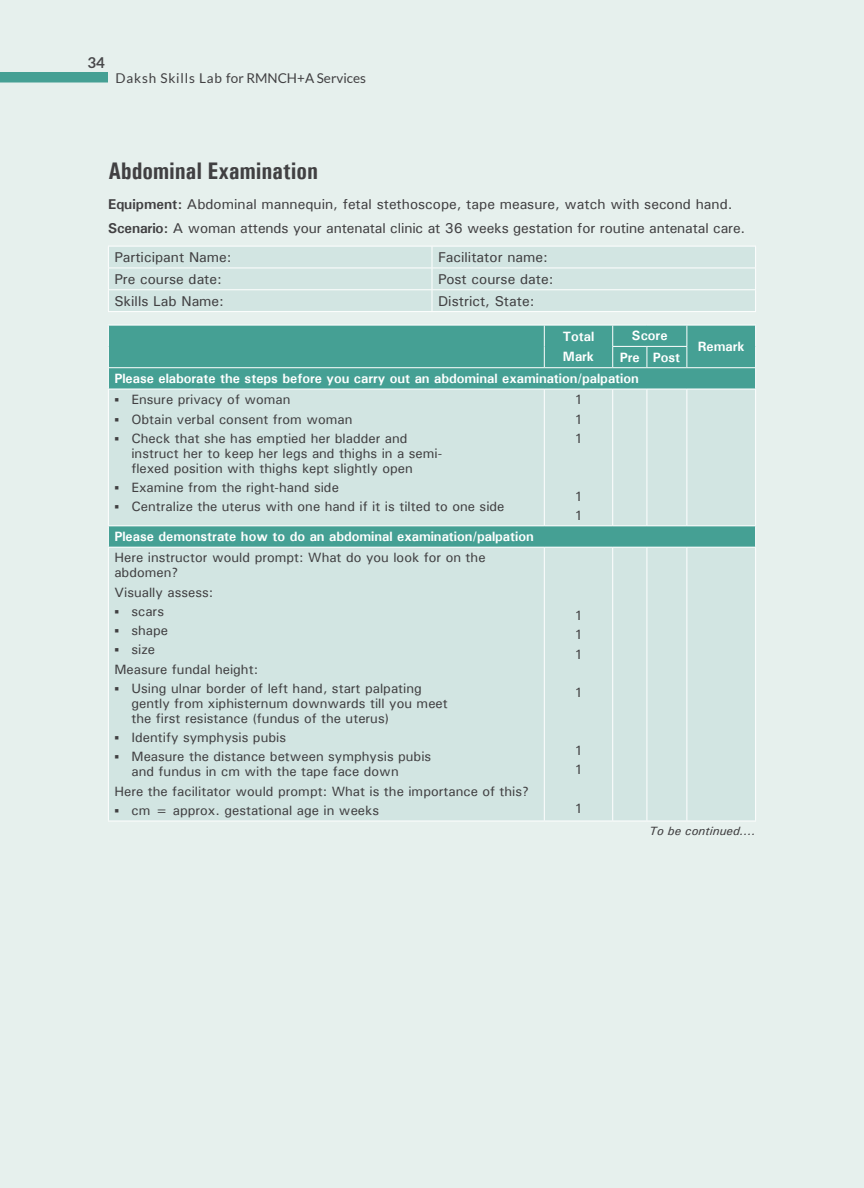
<style>
.page{position:relative;width:864px;height:1188px;background:#e6f0ed}
.page>*{position:absolute;margin:0;border:0;box-sizing:border-box;transform-origin:0 0}
.t1{font:700 condensed 24px "Univers";color:#414042}
.t2{font:700 15px "Lato";color:#48484a}
.t3{font:500 14.25px/23.9px "Univers";color:#414042}
.t4{font:500 13.5px/19.2px "Univers";color:#414042}
.t5{font:700 13.5px/19.2px "Univers";color:#fff}
.t6{font:13.5px "Lato";color:#414042}
.t7{font:italic 12px "Univers";color:#414042}
.s1{font-weight:700}
.s2{font-family:"Arimo";font-weight:400}
</style>
<div class="page">
<div style="left:109px;top:247px;width:646px;height:64px;background:#d2e5e2"></div>
<hr style="left:108px;top:246px;width:324px;height:1px;background:#fff">
<hr style="left:432px;top:246px;width:324px;height:1px;background:#fff">
<hr style="left:108px;top:268px;width:324px;height:1px;background:#fff">
<hr style="left:432px;top:268px;width:324px;height:1px;background:#fff">
<svg style="left:108px;top:247px;width:1px;height:64px"></svg>
<svg style="left:432px;top:246px;width:1px;height:65px"></svg>
<svg style="left:755px;top:247px;width:1px;height:64px"></svg>
<hr style="left:108px;top:289px;width:324px;height:1px;background:#fff">
<hr style="left:432px;top:289px;width:324px;height:1px;background:#fff">
<hr style="left:108px;top:311px;width:324px;height:1px;background:#fff">
<hr style="left:432px;top:311px;width:324px;height:1px;background:#fff">
<div style="left:109px;top:326px;width:646px;height:63px;background:#45a094"></div>
<div style="left:109px;top:390px;width:646px;height:430px;background:#d2e5e2"></div>
<hr style="left:108px;top:325px;width:436px;height:1px;background:#fff">
<hr style="left:544px;top:325px;width:69px;height:1px;background:#fff">
<hr style="left:613px;top:325px;width:34px;height:1px;background:#fff">
<hr style="left:647px;top:325px;width:40px;height:1px;background:#fff">
<svg style="left:544px;top:325px;width:1px;height:42px"></svg>
<hr style="left:687px;top:325px;width:69px;height:1px;background:#fff">
<svg style="left:612px;top:325px;width:1px;height:42px"></svg>
<svg style="left:647px;top:347px;width:1px;height:20px"></svg>
<svg style="left:687px;top:325px;width:1px;height:42px"></svg>
<hr style="left:108px;top:367px;width:436px;height:1px;background:#fff">
<hr style="left:544px;top:367px;width:69px;height:1px;background:#fff">
<hr style="left:687px;top:367px;width:69px;height:1px;background:#fff">
<hr style="left:108px;top:389px;width:436px;height:1px;background:#fff">
<hr style="left:108px;top:389px;width:1px;height:136px;background:#fff">
<hr style="left:612px;top:346px;width:35px;height:1px;background:#fff">
<hr style="left:647px;top:346px;width:40px;height:1px;background:#fff">
<hr style="left:613px;top:367px;width:34px;height:1px;background:#fff">
<hr style="left:647px;top:367px;width:40px;height:1px;background:#fff">
<hr style="left:544px;top:389px;width:69px;height:1px;background:#fff">
<hr style="left:544px;top:389px;width:1px;height:136px;background:#fff">
<hr style="left:613px;top:389px;width:34px;height:1px;background:#fff">
<hr style="left:647px;top:389px;width:40px;height:1px;background:#fff">
<hr style="left:612px;top:389px;width:1px;height:136px;background:#fff">
<hr style="left:647px;top:389px;width:1px;height:136px;background:#fff">
<hr style="left:687px;top:389px;width:69px;height:1px;background:#fff">
<hr style="left:687px;top:389px;width:1px;height:136px;background:#fff">
<hr style="left:755px;top:389px;width:1px;height:136px;background:#fff">
<hr style="left:108px;top:525px;width:436px;height:1px;background:#fff">
<hr style="left:108px;top:548px;width:1px;height:273px;background:#fff">
<hr style="left:544px;top:525px;width:69px;height:1px;background:#fff">
<hr style="left:613px;top:525px;width:34px;height:1px;background:#fff">
<hr style="left:647px;top:525px;width:40px;height:1px;background:#fff">
<hr style="left:544px;top:548px;width:1px;height:273px;background:#fff">
<hr style="left:687px;top:525px;width:69px;height:1px;background:#fff">
<hr style="left:612px;top:548px;width:1px;height:273px;background:#fff">
<hr style="left:647px;top:548px;width:1px;height:273px;background:#fff">
<hr style="left:687px;top:548px;width:1px;height:273px;background:#fff">
<hr style="left:755px;top:548px;width:1px;height:273px;background:#fff">
<hr style="left:108px;top:547px;width:436px;height:1px;background:#fff">
<hr style="left:108px;top:821px;width:436px;height:1px;background:#fff">
<hr style="left:544px;top:547px;width:69px;height:1px;background:#fff">
<hr style="left:613px;top:547px;width:34px;height:1px;background:#fff">
<hr style="left:647px;top:547px;width:40px;height:1px;background:#fff">
<hr style="left:544px;top:821px;width:69px;height:1px;background:#fff">
<hr style="left:613px;top:821px;width:34px;height:1px;background:#fff">
<hr style="left:647px;top:821px;width:40px;height:1px;background:#fff">
<hr style="left:687px;top:547px;width:69px;height:1px;background:#fff">
<hr style="left:687px;top:821px;width:69px;height:1px;background:#fff">
<div style="left:0;top:72px;width:108px;height:10px;background:#45a094"></div>
<p class="t2" style="left:87px;top:53px;width:19px">34</p>
<p class="t6" style="left:116px;top:70px;width:252px">Daksh Skills Lab for RMNCH+A Services</p>
<h1 class="t1" style="left:108px;top:156px;width:212px">Abdominal Examination</h1>
<p class="t3" style="left:108px;top:192px;width:639px"><span class="s1">Equipment:</span> Abdominal mannequin, fetal stethoscope, tape measure, watch with second hand.<br><span class="s1">Scenario:</span> A woman attends your antenatal clinic at 36 weeks gestation for routine antenatal care.</p>
<p class="t3" style="left:114px;top:245px;width:119px">Participant Name:</p>
<p class="t3" style="left:438px;top:245px;width:111px">Facilitator name:</p>
<p class="t3" style="left:114px;top:267px;width:109px">Pre course date:</p>
<p class="t3" style="left:438px;top:267px;width:117px">Post course date:</p>
<p class="t3" style="left:114px;top:288px;width:111px">Skills Lab Name:</p>
<p class="t3" style="left:438px;top:288px;width:98px">District, State:</p>
<p class="t5" style="left:563px;top:327px;width:33px">Total<br>Mark</p>
<p class="t5" style="left:632px;top:326px;width:37px">Score</p>
<p class="t5" style="left:698px;top:337px;width:48px">Remark</p>
<p class="t5" style="left:114px;top:346px;width:567px;line-height:21.3px;text-indent:505px">Pre Post<br>Please elaborate the steps before you carry out an abdominal examination/palpation</p>
<p class="t4" style="left:114px;top:390px;width:178px"><span class="s2">▪</span> Ensure privacy of woman</p>
<p class="t4" style="left:114px;top:409px;width:240px"><span class="s2">▪</span> Obtain verbal consent from woman</p>
<p class="t4" style="left:131px;top:430px;width:312px;line-height:15px;text-indent:-17px"><span class="s2">▪</span> Check that she has emptied her bladder and instruct her to keep her legs and thighs in a semi&shy;flexed position with thighs kept slightly open</p>
<p class="t4" style="left:114px;top:478px;width:226px"><span class="s2">▪</span> Examine from the right-hand side</p>
<p class="t4" style="left:114px;top:497px;width:392px"><span class="s2">▪</span> Centralize the uterus with one hand if it is tilted to one side</p>
<p class="t4" style="left:574px;top:390px;width:10px;text-align:justify">1<br>1<br>1</p>
<p class="t4" style="left:574px;top:486px;width:10px">1<br>1</p>
<p class="t5" style="left:114px;top:527px;width:421px">Please demonstrate how to do an abdominal examination/palpation</p>
<p class="t4" style="left:114px;top:550px;width:373px;line-height:15px">Here instructor would prompt: What do you look for on the abdomen?</p>
<p class="t4" style="left:114px;top:582px;width:100px">Visually assess:</p>
<p class="t4" style="left:114px;top:601px;width:51px"><span class="s2">▪</span> scars</p>
<p class="t4" style="left:114px;top:621px;width:55px"><span class="s2">▪</span> shape</p>
<p class="t4" style="left:114px;top:640px;width:145px"><span class="s2">▪</span> size<br>Measure fundal height:</p>
<p class="t4" style="left:131px;top:680px;width:318px;line-height:15px;text-indent:-17px"><span class="s2">▪</span> Using ulnar border of left hand, start palpating gently from xiphisternum downwards till you meet the first resistance (fundus of the uterus)</p>
<p class="t4" style="left:114px;top:728px;width:173px"><span class="s2">▪</span> Identify symphysis pubis</p>
<p class="t4" style="left:131px;top:749px;width:301px;line-height:15px;text-indent:-17px"><span class="s2">▪</span> Measure the distance between symphysis pubis and fundus in cm with the tape face down</p>
<p class="t4" style="left:114px;top:781px;width:416px">Here the facilitator would prompt: What is the importance of this?</p>
<p class="t4" style="left:114px;top:800px;width:266px"><span class="s2">▪</span> cm = approx. gestational age in weeks</p>
<p class="t4" style="left:574px;top:606px;width:10px;text-align:justify">1<br>1<br>1</p>
<p class="t4" style="left:574px;top:683px;width:10px">1</p>
<p class="t4" style="left:574px;top:740px;width:10px">1<br>1</p>
<p class="t4" style="left:574px;top:798px;width:10px">1</p>
<p class="t7" style="left:650px;top:824px;width:108px">To be continued....</p>
</div>
